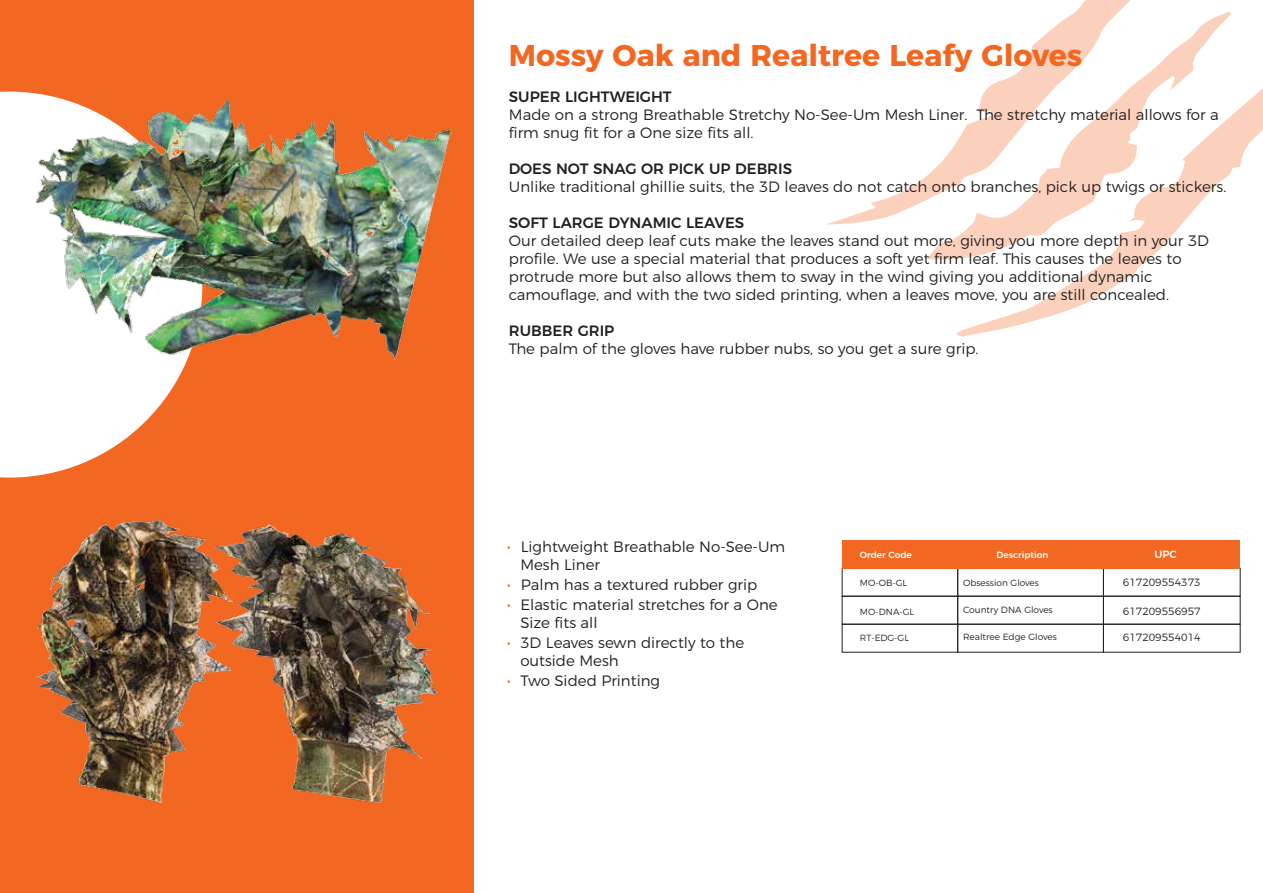
<style>
.page{position:relative;width:1263px;height:893px;background:#fff}
.page>*{position:absolute;margin:0;border:0;box-sizing:border-box;transform-origin:0 0}
.t1{font:700 30px "Montserrat";color:#f26822}
.t2{font:300 15px/18px "Montserrat";color:#231f20}
.t3{font:500 15px "Montserrat";color:#231f20}
.t4{font:300 10.5px "Montserrat";color:#231f20}
.t5{font:500 10.5px "Montserrat";color:#fff}
.t6{font:300 9px "Montserrat";color:#231f20}
.t7{font:500 9px "Montserrat";color:#fff}
.s1{font-size:16.5px;color:#f26822}
</style>
<div class="page">
<div style="left:0;top:0;width:474px;height:893px;background:#f26822"></div>
<div style="left:0;top:92px;width:19px;height:289px;background:#fff"></div>
<svg style="left:826px;top:0;width:305px;height:225px"></svg>
<svg style="left:956px;top:88px;width:307px;height:249px"></svg>
<svg style="left:927px;top:12px;width:304px;height:249px"></svg>
<div style="left:842px;top:596px;width:116px;height:29px;border:1px solid #231f20"></div>
<div style="left:957px;top:596px;width:147px;height:29px;border:1px solid #231f20"></div>
<div style="left:1103px;top:596px;width:137px;height:29px;border:1px solid #231f20"></div>
<div style="left:842px;top:624px;width:116px;height:29px;border:1px solid #231f20"></div>
<div style="left:957px;top:624px;width:147px;height:29px;border:1px solid #231f20"></div>
<div style="left:1103px;top:624px;width:137px;height:29px;border:1px solid #231f20"></div>
<div style="left:842px;top:540px;width:116px;height:28px;background:#f26822"></div>
<div style="left:958px;top:540px;width:145px;height:28px;background:#f26822"></div>
<div style="left:1103px;top:540px;width:137px;height:28px;background:#f26822"></div>
<img style="left:19px;top:91px;width:433px;height:290px">
<img style="left:0;top:381px;width:437px;height:423px">
<h1 class="t1" style="left:509px;top:31px;width:575px">Mossy Oak and Realtree Leafy Gloves</h1>
<p class="t3" style="left:509px;top:85px;width:164px">SUPER LIGHTWEIGHT</p>
<p class="t2" style="left:509px;top:104px;width:711px">Made on a strong Breathable Stretchy No-See-Um Mesh Liner. The stretchy material allows for a firm snug fit for a One size fits all.</p>
<p class="t3" style="left:509px;top:157px;width:285px">DOES NOT SNAG OR PICK UP DEBRIS</p>
<p class="t2" style="left:509px;top:176px;width:719px">Unlike traditional ghillie suits, the 3D leaves do not catch onto branches, pick up twigs or stickers.</p>
<p class="t3" style="left:509px;top:211px;width:237px">SOFT LARGE DYNAMIC LEAVES</p>
<p class="t2" style="left:509px;top:230px;width:702px">Our detailed deep leaf cuts make the leaves stand out more, giving you more depth in your 3D profile. We use a special material that produces a soft yet firm leaf. This causes the leaves to protrude more but also allows them to sway in the wind giving you additional dynamic camouflage, and with the two sided printing, when a leaves move, you are still concealed.</p>
<p class="t3" style="left:509px;top:319px;width:107px">RUBBER GRIP</p>
<p class="t2" style="left:509px;top:338px;width:471px">The palm of the gloves have rubber nubs, so you get a sure grip.</p>
<p class="t2" style="left:520px;top:537px;width:266px;text-indent:-13px"><span class="s1">•</span> Lightweight Breathable No-See-Um<br>Mesh Liner</p>
<p class="t2" style="left:507px;top:574px;width:252px"><span class="s1">•</span> Palm has a textured rubber grip</p>
<p class="t2" style="left:520px;top:594px;width:259px;text-indent:-13px"><span class="s1">•</span> Elastic material stretches for a One<br>Size fits all</p>
<p class="t2" style="left:520px;top:632px;width:225px;text-indent:-13px"><span class="s1">•</span> 3D Leaves sewn directly to the outside Mesh</p>
<p class="t2" style="left:507px;top:670px;width:155px"><span class="s1">•</span> Two Sided Printing</p>
<p class="t7" style="left:860px;top:547px;width:53px">Order Code</p>
<p class="t7" style="left:996px;top:547px;width:54px">Description</p>
<p class="t5" style="left:1154px;top:546px;width:24px">UPC</p>
<p class="t6" style="left:860px;top:576px;width:49px">MO-OB-GL</p>
<p class="t6" style="left:963px;top:576px;width:77px">Obsession Gloves</p>
<p class="t6" style="left:860px;top:605px;width:56px">MO-DNA-GL</p>
<p class="t6" style="left:963px;top:603px;width:91px">Country DNA Gloves</p>
<p class="t4" style="left:1123px;top:574px;width:79px">617209554373</p>
<p class="t4" style="left:1123px;top:603px;width:79px">617209556957</p>
<p class="t6" style="left:860px;top:631px;width:51px">RT-EDG-GL</p>
<p class="t6" style="left:963px;top:630px;width:95px">Realtree Edge Gloves</p>
<p class="t4" style="left:1123px;top:629px;width:79px">617209554014</p>
</div>
